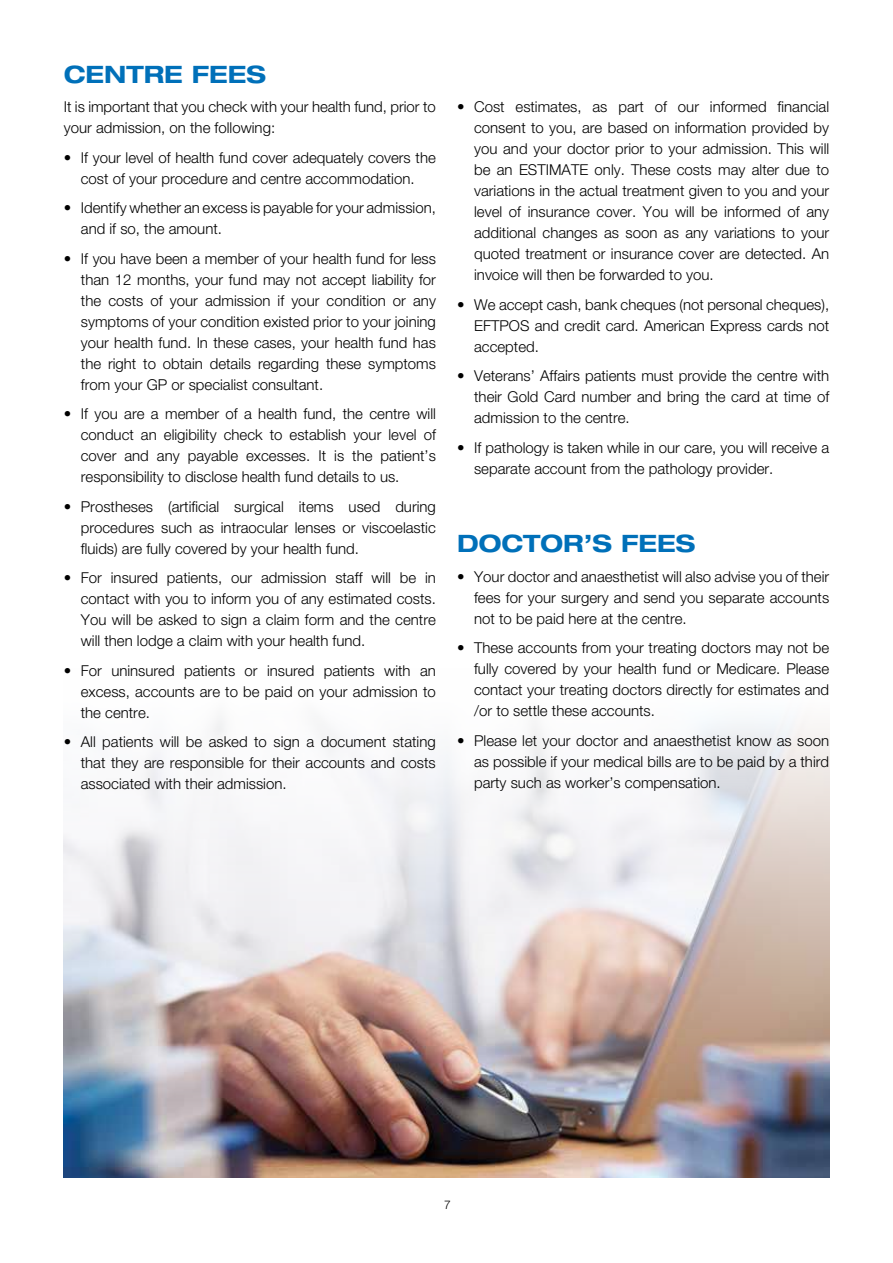
<style>
.page{position:relative;width:893px;height:1263px;background:#fff}
.page>*{position:absolute;margin:0;border:0;box-sizing:border-box;transform-origin:0 0}
.t1{font:700 expanded 24px "Helvetica Neue";color:#0070b9}
.t2{font:300 15px/21px "Helvetica Neue";color:#000;text-align:justify}
.t3{font:300 12px "Helvetica Neue";color:#000}
</style>
<div class="page">
<img style="left:64px;top:718px;width:765px;height:460px">
<h1 class="t1" style="left:64px;top:59px;width:83px">CENTRE</h1>
<h1 class="t1" style="left:192px;top:59px;width:76px">FEES</h1>
<p class="t2" style="left:64px;top:96px;width:374px">It is important that you check with your health fund, prior to your admission, on the following:</p>
<p class="t2" style="left:64px;top:147px;width:374px;text-align:center">• If your level of health fund cover adequately covers the cost of your procedure and centre accommodation.</p>
<p class="t2" style="left:81px;top:197px;width:357px;text-indent:-17px">• Identify whether an excess is payable for your admission, and if so, the amount.</p>
<p class="t2" style="left:81px;top:248px;width:357px;text-indent:-17px">• If you have been a member of your health fund for less than 12 months, your fund may not accept liability for the costs of your admission if your condition or any symptoms of your condition existed prior to your joining your health fund. In these cases, your health fund has the right to obtain details regarding these symptoms from your GP or specialist consultant.</p>
<p class="t2" style="left:81px;top:403px;width:357px;text-indent:-17px">• If you are a member of a health fund, the centre will conduct an eligibility check to establish your level of cover and any payable excesses. It is the patient’s responsibility to disclose health fund details to us.</p>
<p class="t2" style="left:81px;top:496px;width:357px;text-indent:-17px">• Prostheses (artificial surgical items used during procedures such as intraocular lenses or viscoelastic fluids) are fully covered by your health fund.</p>
<p class="t2" style="left:81px;top:567px;width:357px;text-indent:-17px">• For insured patients, our admission staff will be in contact with you to inform you of any estimated costs.<br>You will be asked to sign a claim form and the centre will then lodge a claim with your health fund.</p>
<p class="t2" style="left:81px;top:660px;width:357px;text-indent:-17px">• For uninsured patients or insured patients with an excess, accounts are to be paid on your admission to the centre.</p>
<p class="t2" style="left:81px;top:731px;width:357px;text-indent:-17px">• All patients will be asked to sign a document stating that they are responsible for their accounts and costs associated with their admission.</p>
<p class="t2" style="left:474px;top:96px;width:357px;text-indent:-17px">• Cost estimates, as part of our informed financial consent to you, are based on information provided by you and your doctor prior to your admission. This will be an ESTIMATE only. These costs may alter due to variations in the actual treatment given to you and your level of insurance cover. You will be informed of any additional changes as soon as any variations to your quoted treatment or insurance cover are detected. An invoice will then be forwarded to you.</p>
<p class="t2" style="left:474px;top:294px;width:357px;text-indent:-17px">• We accept cash, bank cheques (not personal cheques), EFTPOS and credit card. American Express cards not accepted.</p>
<p class="t2" style="left:474px;top:365px;width:357px;text-indent:-17px">• Veterans’ Affairs patients must provide the centre with their Gold Card number and bring the card at time of admission to the centre.</p>
<p class="t2" style="left:474px;top:437px;width:357px;text-indent:-17px">• If pathology is taken while in our care, you will receive a separate account from the pathology provider.</p>
<h1 class="t1" style="left:457px;top:529px;width:240px">DOCTOR’S FEES</h1>
<p class="t2" style="left:474px;top:566px;width:357px;text-indent:-17px">• Your doctor and anaesthetist will also advise you of their fees for your surgery and send you separate accounts not to be paid here at the centre.</p>
<p class="t2" style="left:474px;top:637px;width:357px;text-indent:-17px">• These accounts from your treating doctors may not be fully covered by your health fund or Medicare. Please contact your treating doctors directly for estimates and /or to settle these accounts.</p>
<p class="t2" style="left:474px;top:730px;width:357px;text-indent:-17px">• Please let your doctor and anaesthetist know as soon as possible if your medical bills are to be paid by a third party such as worker’s compensation.</p>
<p class="t3" style="left:444px;top:1197px;width:8px">7</p>
</div>
